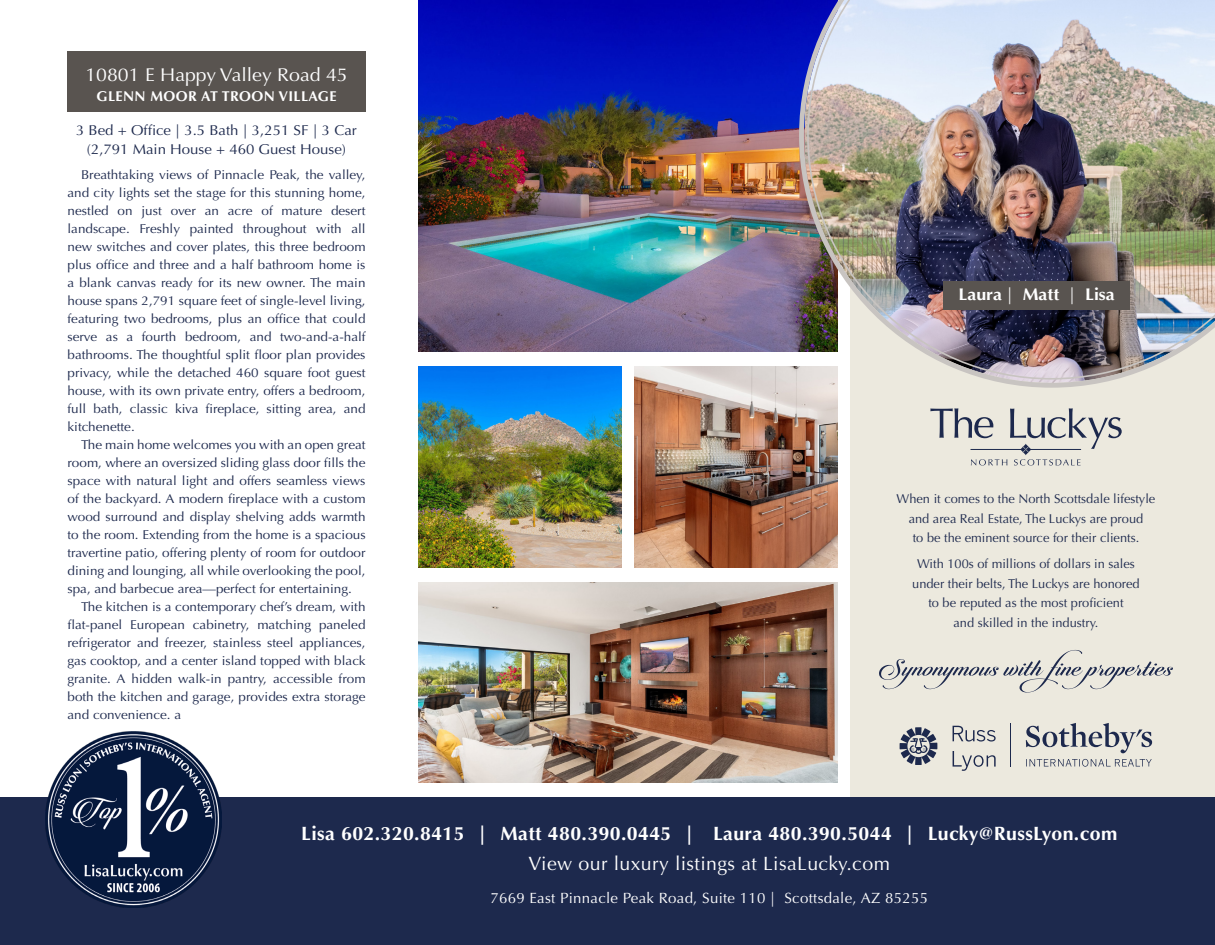
<style>
.page{position:relative;width:1215px;height:945px;background:#fff}
.page>*{position:absolute;margin:0;border:0;box-sizing:border-box;transform-origin:0 0}
.t1{font:700 19.35px "Optima";letter-spacing:.02em;color:#fff}
.t2{font:19.35px "Optima";letter-spacing:.02em;color:#fff}
.t3{font:18.6px "Optima";color:#fff;scale:1.05 1}
.t4{font:700 16.95px "Optima";color:#fff;scale:1.05 1}
.t5{font:14.85px "Optima";letter-spacing:.02em;color:#fff}
.t6{font:14.25px/19.5px "Optima";color:#1d294d;text-align:center;scale:1.05 1}
.t7{font:700 14.25px "Optima";letter-spacing:.03em;color:#fff}
.t8{font:12.9px/18px "Optima";color:#1d294d;text-align:justify;scale:1.05 1}
.t9{font:12.9px/19.5px "Optima";color:#1d294d;text-align:center}
.s1{font-weight:400}
</style>
<div class="page">
<img style="left:418px;top:1px;width:381px;height:351px">
<div style="left:850px;top:388px;width:365px;height:410px;background:#ece9de"></div>
<svg style="left:930px;top:408px;width:192px;height:58px"></svg>
<hr style="left:1029px;top:449px;width:52px;height:1px;background:#1d294d">
<hr style="left:971px;top:449px;width:52px;height:1px;background:#1d294d">
<hr style="left:1010px;top:723px;width:1px;height:44px;background:#1d294d">
<svg style="left:1026px;top:723px;width:126px;height:30px"></svg>
<svg style="left:1026px;top:759px;width:126px;height:8px"></svg>
<svg style="left:953px;top:726px;width:43px;height:16px"></svg>
<svg style="left:953px;top:751px;width:43px;height:20px"></svg>
<svg style="left:900px;top:727px;width:38px;height:38px"></svg>
<img style="left:799px;top:0;width:416px;height:388px">
<img style="left:807px;top:0;width:408px;height:380px">
<div style="left:943px;top:281px;width:187px;height:29px;background:#595450"></div>
<div style="left:0;top:798px;width:1215px;height:147px;background:#1d294d"></div>
<svg style="left:879px;top:650px;width:294px;height:43px"></svg>
<img style="left:45px;top:731px;width:177px;height:177px">
<div style="left:68px;top:51px;width:298px;height:60px;background:#595450"></div>
<img style="left:418px;top:582px;width:420px;height:201px">
<img style="left:418px;top:367px;width:204px;height:201px">
<img style="left:634px;top:367px;width:204px;height:201px">
<h2 class="t3" style="left:85px;top:64px;width:251px">10801 E Happy Valley Road 45</h2>
<p class="t7" style="left:96px;top:87px;width:242px">GLENN MOOR AT TROON VILLAGE</p>
<p class="t6" style="left:76px;top:120px;width:269px">3 Bed + Office | 3.5 Bath | 3,251 SF | 3 Car (2,791 Main House + 460 Guest House)</p>
<p class="t8" style="left:68px;top:166px;width:285px;text-indent:14px">Breathtaking views of Pinnacle Peak, the valley, and city lights set the stage for this stunning home, nestled on just over an acre of mature desert landscape. Freshly painted throughout with all new switches and cover plates, this three bedroom plus office and three and a half bathroom home is a blank canvas ready for its new owner. The main house spans 2,791 square feet of single-level living, featuring two bedrooms, plus an office that could serve as a fourth bedroom, and two-and-a-half bathrooms. The thoughtful split floor plan provides privacy, while the detached 460 square foot guest house, with its own private entry, offers a bedroom, full bath, classic kiva fireplace, sitting area, and kitchenette.</p>
<p class="t8" style="left:68px;top:436px;width:285px;text-indent:14px">The main home welcomes you with an open great room, where an oversized sliding glass door fills the space with natural light and offers seamless views of the backyard. A modern fireplace with a custom wood surround and display shelving adds warmth to the room. Extending from the home is a spacious travertine patio, offering plenty of room for outdoor dining and lounging, all while overlooking the pool, spa, and barbecue area—perfect for entertaining.</p>
<p class="t8" style="left:68px;top:598px;width:285px;text-indent:14px">The kitchen is a contemporary chef’s dream, with flat-panel European cabinetry, matching paneled refrigerator and freezer, stainless steel appliances, gas cooktop, and a center island topped with black granite. A hidden walk-in pantry, accessible from both the kitchen and garage, provides extra storage and convenience. a</p>
<h3 class="t4" style="left:959px;top:285px;width:150px">Laura <span class="s1">|</span> Matt <span class="s1">|</span> Lisa</h3>
<p class="t9" style="left:897px;top:489px;width:260px">When it comes to the North Scottsdale lifestyle and area Real Estate, The Luckys are proud<br>to be the eminent source for their clients.</p>
<p class="t9" style="left:912px;top:554px;width:229px">With 100s of millions of dollars in sales under their belts, The Luckys are honored to be reputed as the most proficient<br>and skilled in the industry.</p>
<h1 class="t1" style="left:301px;top:822px;width:818px">Lisa 602.320.8415 | Matt 480.390.0445 | Laura 480.390.5044 | Lucky@RussLyon.com</h1>
<h1 class="t2" style="left:529px;top:852px;width:363px">View our luxury listings at LisaLucky.com</h1>
<p class="t5" style="left:491px;top:890px;width:439px">7669 East Pinnacle Peak Road, Suite 110 | Scottsdale, AZ 85255</p>
</div>
